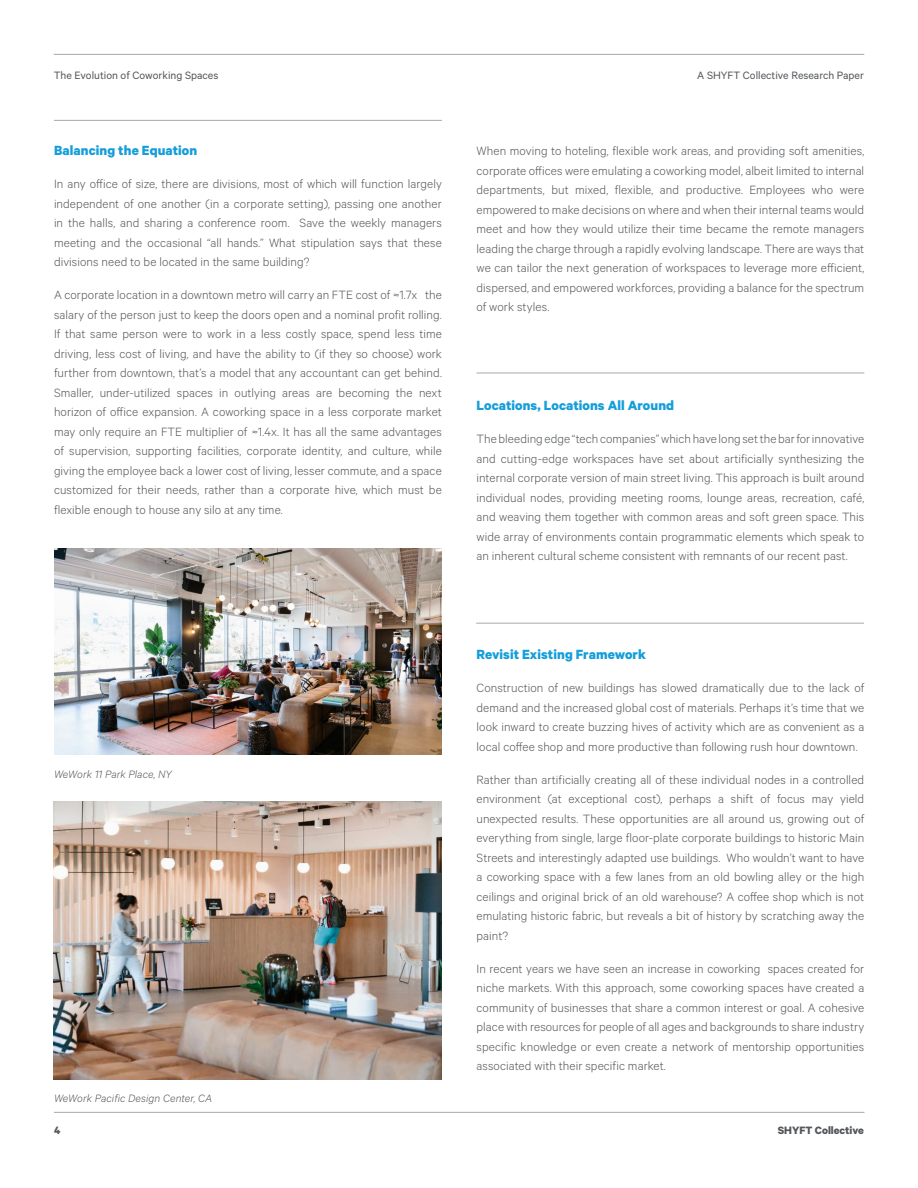
<style>
.page{position:relative;width:918px;height:1188px;background:#fff}
.page>*{position:absolute;margin:0;border:0;box-sizing:border-box;transform-origin:0 0}
.t1{font:700 15px "Calibre";letter-spacing:.005em;color:#159eda}
.t2{font:300 13.5px/19.5px "Calibre";letter-spacing:.005em;color:#53565a;text-align:justify}
.t3{font:12px "Calibre";color:#53565a}
.t4{font:italic 300 12px "Calibre";letter-spacing:.01em;color:#53565a}
.t5{font:700 12px "Calibre";color:#53565a}
</style>
<div class="page">
<hr style="left:54px;top:1112px;width:811px;height:1px;background:#a8a8a8">
<hr style="left:54px;top:54px;width:810px;height:1px;background:#a8a8a8">
<hr style="left:54px;top:120px;width:388px;height:1px;background:#a8a8a8">
<hr style="left:476px;top:623px;width:388px;height:1px;background:#a8a8a8">
<img style="left:54px;top:549px;width:388px;height:206px">
<img style="left:54px;top:802px;width:388px;height:277px">
<hr style="left:477px;top:373px;width:387px;height:1px;background:#a8a8a8">
<p class="t3" style="left:54px;top:68px;width:166px">The Evolution of Coworking Spaces</p>
<p class="t1" style="left:54px;top:142px;width:145px">Balancing the Equation</p>
<p class="t2" style="left:54px;top:174px;width:389px">In any office of size, there are divisions, most of which will function largely independent of one another (in a corporate setting), passing one another in the halls, and sharing a conference room. Save the weekly managers meeting and the occasional “all hands.” What stipulation says that these divisions need to be located in the same building?</p>
<p class="t2" style="left:54px;top:285px;width:389px">A corporate location in a downtown metro will carry an FTE cost of ≈1.7x the salary of the person just to keep the doors open and a nominal profit rolling.<br>If that same person were to work in a less costly space, spend less time driving, less cost of living, and have the ability to (if they so choose) work further from downtown, that’s a model that any accountant can get behind.<br>Smaller, under-utilized spaces in outlying areas are becoming the next horizon of office expansion. A coworking space in a less corporate market may only require an FTE multiplier of ≈1.4x. It has all the same advantages of supervision, supporting facilities, corporate identity, and culture, while giving the employee back a lower cost of living, lesser commute, and a space customized for their needs, rather than a corporate hive, which must be flexible enough to house any silo at any time.</p>
<p class="t4" style="left:54px;top:767px;width:120px">WeWork 11 Park Place, NY</p>
<p class="t4" style="left:54px;top:1091px;width:159px">WeWork Pacific Design Center, CA</p>
<p class="t3" style="left:697px;top:68px;width:168px">A SHYFT Collective Research Paper</p>
<p class="t2" style="left:477px;top:141px;width:389px">When moving to hoteling, flexible work areas, and providing soft amenities, corporate offices were emulating a coworking model, albeit limited to internal departments, but mixed, flexible, and productive. Employees who were empowered to make decisions on where and when their internal teams would meet and how they would utilize their time became the remote managers leading the charge through a rapidly evolving landscape. There are ways that we can tailor the next generation of workspaces to leverage more efficient, dispersed, and empowered workforces, providing a balance for the spectrum of work styles.</p>
<p class="t1" style="left:477px;top:397px;width:199px">Locations, Locations All Around</p>
<p class="t2" style="left:477px;top:429px;width:389px">The bleeding edge “tech companies” which have long set the bar for innovative and cutting-edge workspaces have set about artificially synthesizing the internal corporate version of main street living. This approach is built around individual nodes, providing meeting rooms, lounge areas, recreation, café, and weaving them together with common areas and soft green space. This wide array of environments contain programmatic elements which speak to an inherent cultural scheme consistent with remnants of our recent past.</p>
<p class="t1" style="left:477px;top:646px;width:171px">Revisit Existing Framework</p>
<p class="t2" style="left:477px;top:678px;width:389px">Construction of new buildings has slowed dramatically due to the lack of demand and the increased global cost of materials. Perhaps it’s time that we look inward to create buzzing hives of activity which are as convenient as a local coffee shop and more productive than following rush hour downtown.</p>
<p class="t2" style="left:477px;top:769px;width:389px">Rather than artificially creating all of these individual nodes in a controlled environment (at exceptional cost), perhaps a shift of focus may yield unexpected results. These opportunities are all around us, growing out of everything from single, large floor-plate corporate buildings to historic Main Streets and interestingly adapted use buildings. Who wouldn’t want to have a coworking space with a few lanes from an old bowling alley or the high ceilings and original brick of an old warehouse? A coffee shop which is not emulating historic fabric, but reveals a bit of history by scratching away the paint?</p>
<p class="t2" style="left:477px;top:958px;width:389px">In recent years we have seen an increase in coworking spaces created for niche markets. With this approach, some coworking spaces have created a community of businesses that share a common interest or goal. A cohesive place with resources for people of all ages and backgrounds to share industry specific knowledge or even create a network of mentorship opportunities associated with their specific market.</p>
<p class="t5" style="left:54px;top:1123px;width:8px">4</p>
<p class="t5" style="left:778px;top:1123px;width:88px">SHYFT Collective</p>
</div>
